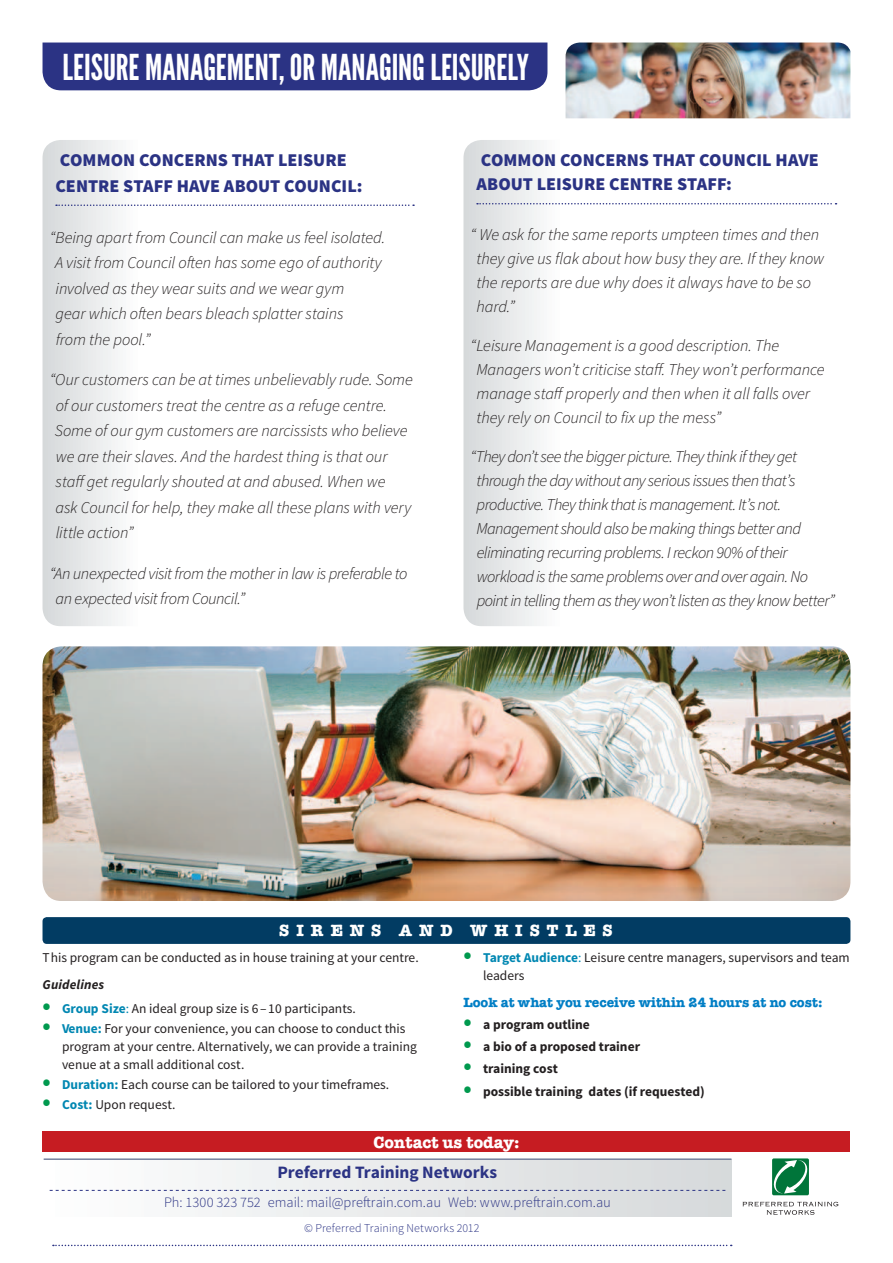
<style>
.page{position:relative;width:893px;height:1263px;background:#fff}
.page>*{position:absolute;margin:0;border:0;box-sizing:border-box;transform-origin:0 0}
.t1{font:35.7px "League Gothic";color:#fff}
.t2{font:900 18px/24px "Source Sans Pro";color:#2b3384}
.t3{font:700 17.4px "Source Sans Pro";color:#2b3384}
.t4{font:italic 300 16.5px/25.5px "Source Sans Pro";letter-spacing:-.01em;color:#231f20}
.t5{font:italic 300 16.5px/24px "Source Sans Pro";letter-spacing:-.035em;color:#231f20}
.t6{font:700 16.5px "American Typewriter";letter-spacing:.42em;color:#fff}
.t7{font:700 16.5px "American Typewriter";color:#fff}
.t8{font:300 14.4px "Source Sans Pro";color:#2b3384}
.t9{font:13.5px/18px "Source Sans Pro";color:#231f20}
.t10{font:700 13.5px "Source Sans Pro";color:#231f20}
.t11{font:700 13.5px "American Typewriter";color:#007ec5}
.t12{font:italic 700 13.5px "Source Sans Pro";letter-spacing:.01em;color:#231f20}
.t13{font:300 12px "Source Sans Pro";letter-spacing:.01em;color:#2b3384}
.s1{font-weight:700;font-size:24px;color:#00994e}
.s2{font-weight:700;color:#0087b2}
.s3{color:#0087b2}
.s4{font-size:24px;color:#00994e}
</style>
<div class="page">
<div style="left:44px;top:1159px;width:687px;height:57px;background:linear-gradient(to right,#fdfefe,#d5d8da)"></div>
<hr style="left:44px;top:1158px;width:687px;height:2px;background:#76819e">
<svg style="left:50px;top:1190px;width:675px;height:1px"></svg>
<div style="left:772px;top:1158px;width:37px;height:37px;background:#00753a;border-radius:2px"></div>
<svg style="left:772px;top:1160px;width:37px;height:33px"></svg>
<svg style="left:743px;top:1201px;width:95px;height:14px"></svg>
<svg style="left:53px;top:1245px;width:679px;height:1px"></svg>
<div style="left:43px;top:917px;width:807px;height:27px;background:#023c63;border-radius:4px"></div>
<div style="left:43px;top:1132px;width:807px;height:20px;background:#c61c22"></div>
<svg style="left:463px;top:140px;width:375px;height:486px"></svg>
<svg style="left:477px;top:203px;width:359px;height:1px"></svg>
<img style="left:566px;top:43px;width:284px;height:75px">
<svg style="left:43px;top:140px;width:372px;height:486px"></svg>
<svg style="left:56px;top:204px;width:358px;height:2px"></svg>
<img style="left:43px;top:646px;width:807px;height:255px">
<div style="left:43px;top:43px;width:504px;height:47px;background:#2b3384"></div>
<h1 class="t1" style="left:62px;top:46px;width:468px">LEISURE MANAGEMENT, OR MANAGING LEISURELY</h1>
<p class="t2" style="left:55px;top:148px;width:309px;line-height:25.5px">COMMON CONCERNS THAT LEISURE<br>CENTRE STAFF HAVE ABOUT COUNCIL:</p>
<p class="t4" style="left:55px;top:225px;width:332px;text-indent:-5px">“Being apart from Council can make us feel isolated.<br>A visit from Council often has some ego of authority involved as they wear suits and we wear gym<br>gear which often bears bleach splatter stains<br>from the pool.”</p>
<p class="t4" style="left:55px;top:367px;width:360px;text-indent:-5px">“Our customers can be at times unbelievably rude. Some of our customers treat the centre as a refuge centre.<br>Some of our gym customers are narcissists who believe we are their slaves. And the hardest thing is that our staff get regularly shouted at and abused. When we<br>ask Council for help, they make all these plans with very little action”</p>
<p class="t4" style="left:56px;top:560px;width:353px;text-indent:-6px">“An unexpected visit from the mother in law is preferable to an expected visit from Council.”</p>
<p class="t2" style="left:477px;top:149px;width:344px">COMMON CONCERNS THAT COUNCIL HAVE<br>ABOUT LEISURE CENTRE STAFF:</p>
<p class="t4" style="left:477px;top:222px;width:349px;line-height:24px;text-indent:-6px">“ We ask for the same reports umpteen times and then they give us flak about how busy they are. If they know the reports are due why does it always have to be so hard.”</p>
<p class="t4" style="left:476px;top:333px;width:350px;line-height:24px;text-indent:-6px">“Leisure Management is a good description. The Managers won’t criticise staff. They won’t performance manage staff properly and then when it all falls over they rely on Council to fix up the mess”</p>
<p class="t5" style="left:476px;top:444px;width:360px;text-indent:-6px">“They don’t see the bigger picture. They think if they get through the day without any serious issues then that’s productive. They think that is management. It’s not.<br>Management should also be making things better and eliminating recurring problems. I reckon 90% of their workload is the same problems over and over again. No point in telling them as they won’t listen as they know better”</p>
<p class="t6" style="left:279px;top:921px;width:335px">SIRENS AND WHISTLES</p>
<p class="t9" style="left:43px;top:949px;width:378px">This program can be conducted as in house training at your centre.</p>
<p class="t12" style="left:43px;top:975px;width:63px">Guidelines</p>
<p class="t9" style="left:43px;top:1000px;width:315px"><span class="s1">•</span> <span class="s2">Group Size</span><span class="s3">:</span> An ideal group size is 6 – 10 participants.</p>
<p class="t9" style="left:62px;top:1020px;width:356px;text-indent:-20px"><span class="s1">•</span> <span class="s2">Venue:</span> For your convenience, you can choose to conduct this program at your centre. Alternatively, we can provide a training venue at a small additional cost.</p>
<p class="t9" style="left:43px;top:1076px;width:348px"><span class="s1">•</span> <span class="s2">Duration:</span> Each course can be tailored to your timeframes.</p>
<p class="t9" style="left:43px;top:1096px;width:134px"><span class="s1">•</span> <span class="s2">Cost:</span> Upon request.</p>
<p class="t9" style="left:483px;top:949px;width:368px;text-indent:-20px"><span class="s1">•</span> <span class="s2">Target Audience</span><span class="s3">:</span> Leisure centre managers, supervisors and team leaders</p>
<p class="t11" style="left:463px;top:994px;width:360px">Look at what you receive within 24 hours at no cost:</p>
<p class="t10" style="left:463px;top:1016px;width:128px"><span class="s4">•</span> a program outline</p>
<p class="t10" style="left:463px;top:1038px;width:178px"><span class="s4">•</span> a bio of a proposed trainer</p>
<p class="t10" style="left:463px;top:1060px;width:96px"><span class="s4">•</span> training cost</p>
<p class="t10" style="left:463px;top:1082px;width:243px"><span class="s4">•</span> possible training dates (if requested)</p>
<p class="t7" style="left:373px;top:1132px;width:148px">Contact us today:</p>
<p class="t3" style="left:277px;top:1161px;width:221px">Preferred Training Networks</p>
<p class="t8" style="left:164px;top:1193px;width:448px">Ph: 1300 323 752 email: mail@preftrain.com.au Web: www.preftrain.com.au</p>
<p class="t13" style="left:304px;top:1220px;width:177px">© Preferred Training Networks 2012</p>
</div>
